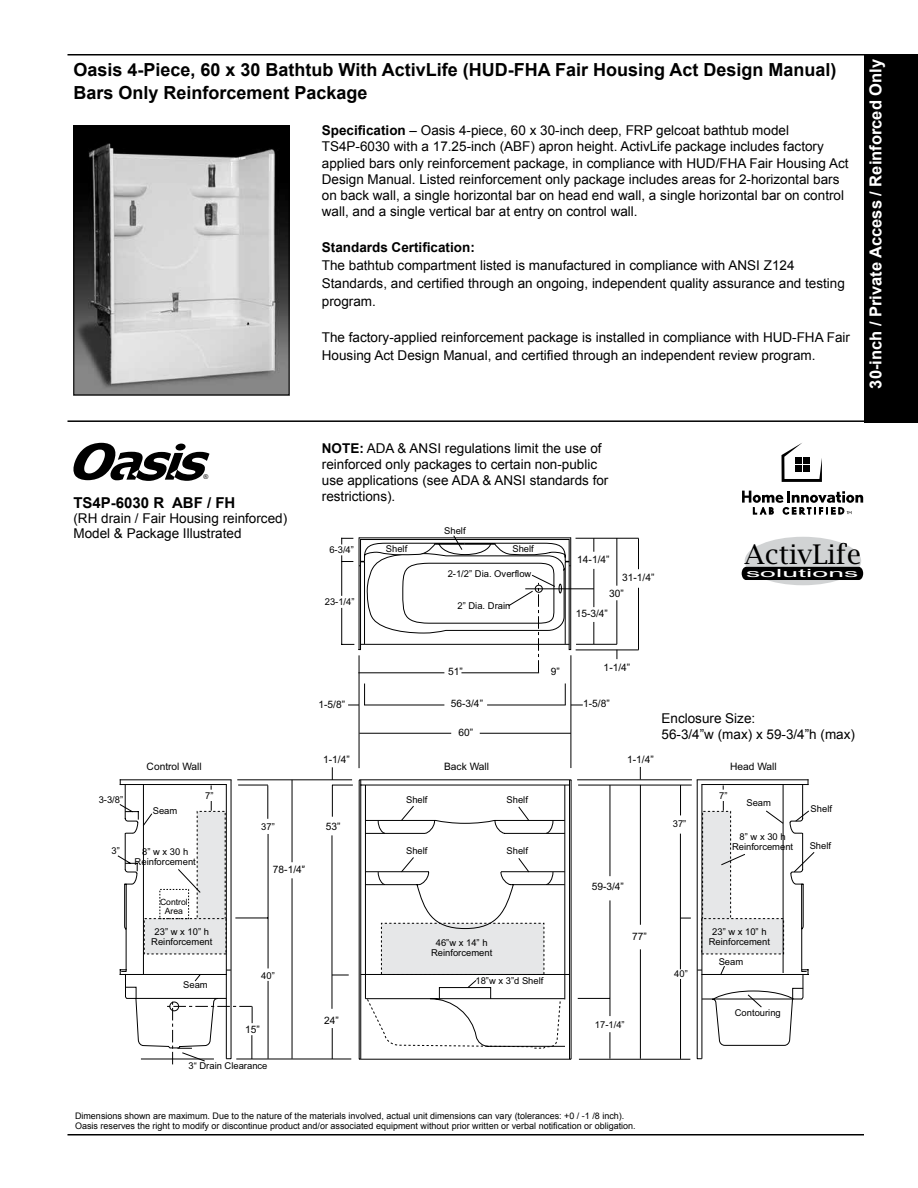
<style>
.page{position:relative;width:918px;height:1188px;background:#fff}
.page>*{position:absolute;margin:0;border:0;box-sizing:border-box;transform-origin:0 0}
.t1{font:27.15px "Lucida Bright";color:#000}
.t2{font:700 18px/22.5px "Arial";color:#000}
.t3{font:700 16.5px "Arial";color:#fff}
.t4{font:700 15px "Arial";color:#000}
.t5{font:13.5px/16.2px "Arial";color:#000}
.t6{font:700 13.5px "Arial";color:#000}
.t7{font:11.25px "Arial Narrow";color:#fff;scale:3.08 1}
.t8{font:10.2px "Arial";color:#000}
.t9{font:9.45px/9.4px "Arial";color:#000;text-align:center}
.t10{font:9px/10.8px "Arial";color:#000}
.t11{font:8.7px/8.7px "Arial";color:#000;text-align:center}
.t12{font:6.6px "Arial";color:#000}
.s1{font-weight:700}
</style>
<div class="page">
<img style="left:75px;top:127px;width:212px;height:266px">
<div style="left:73px;top:125px;width:216px;height:270px;border:1px solid #000"></div>
<div style="left:864px;top:54px;width:54px;height:369px;background:#000"></div>
<svg style="left:117px;top:535px;width:746px;height:529px"></svg>
<hr style="left:68px;top:1134px;width:796px;height:2px;background:#000">
<hr style="left:68px;top:54px;width:796px;height:2px;background:#000">
<svg style="left:73px;top:443px;width:137px;height:38px"></svg>
<hr style="left:68px;top:420px;width:796px;height:2px;background:#000">
<svg style="left:781px;top:443px;width:41px;height:39px"></svg>
<div style="left:795px;top:457px;width:7px;height:7px;background:#000"></div>
<div style="left:803px;top:457px;width:6px;height:7px;background:#000"></div>
<div style="left:795px;top:465px;width:7px;height:7px;background:#000"></div>
<div style="left:803px;top:465px;width:6px;height:7px;background:#000"></div>
<svg style="left:742px;top:491px;width:121px;height:23px"></svg>
<h2 class="t2" style="left:74px;top:60px;width:764px">Oasis 4-Piece, 60 x 30 Bathtub With ActivLife (HUD-FHA Fair Housing Act Design Manual)<br>Bars Only Reinforcement Package</h2>
<p class="t5" style="left:322px;top:122px;width:528px"><span class="s1">Specification</span> – Oasis 4-piece, 60 x 30-inch deep, FRP gelcoat bathtub model TS4P-6030 with a 17.25-inch (ABF) apron height. ActivLife package includes factory applied bars only reinforcement package, in compliance with HUD/FHA Fair Housing Act Design Manual. Listed reinforcement only package includes areas for 2-horizontal bars on back wall, a single horizontal bar on head end wall, a single horizontal bar on control wall, and a single vertical bar at entry on control wall.</p>
<p class="t6" style="left:322px;top:238px;width:155px">Standards Certification:</p>
<p class="t5" style="left:322px;top:256px;width:525px;line-height:18px">The bathtub compartment listed is manufactured in compliance with ANSI Z124<br>Standards, and certified through an ongoing, independent quality assurance and testing program.</p>
<p class="t5" style="left:322px;top:328px;width:530px;line-height:18px">The factory-applied reinforcement package is installed in compliance with HUD-FHA Fair<br>Housing Act Design Manual, and certified through an independent review program.</p>
<p class="t3" style="left:865px;top:389px;width:331px;rotate:-90deg">30-inch / Private Access / Reinforced Only</p>
<p class="t12" style="left:204px;top:472px;width:6px">®</p>
<p class="t4" style="left:73px;top:493px;width:163px">TS4P-6030 R ABF / FH</p>
<p class="t5" style="left:73px;top:511px;width:215px;line-height:15px">(RH drain / Fair Housing reinforced)<br>Model &amp; Package Illustrated</p>
<p class="t5" style="left:322px;top:440px;width:288px"><span class="s1">NOTE:</span> ADA &amp; ANSI regulations limit the use of reinforced only packages to certain non-public use applications (see ADA &amp; ANSI standards for restrictions).</p>
<p class="t9" style="left:329px;top:545px;width:26px">6-3/4”</p>
<p class="t9" style="left:325px;top:597px;width:31px">23-1/4”</p>
<p class="t8" style="left:318px;top:698px;width:28px">1-5/8”</p>
<p class="t9" style="left:444px;top:526px;width:23px">Shelf</p>
<p class="t9" style="left:386px;top:544px;width:23px">Shelf</p>
<p class="t9" style="left:512px;top:544px;width:23px">Shelf</p>
<p class="t9" style="left:448px;top:569px;width:85px">2-1/2” Dia. Overflow</p>
<p class="t9" style="left:458px;top:601px;width:54px">2” Dia. Drain</p>
<p class="t8" style="left:577px;top:553px;width:34px">14-1/4”</p>
<p class="t8" style="left:622px;top:571px;width:34px">31-1/4”</p>
<p class="t8" style="left:609px;top:586px;width:16px">30”</p>
<p class="t8" style="left:576px;top:607px;width:34px">15-3/4”</p>
<h1 class="t1" style="left:745px;top:539px;width:118px">ActivLife</h1>
<p class="t7" style="left:746px;top:567px;width:38px">solutions</p>
<p class="t8" style="left:448px;top:664px;width:16px">51”</p>
<p class="t8" style="left:451px;top:697px;width:34px">56-3/4”</p>
<p class="t8" style="left:459px;top:726px;width:16px">60”</p>
<p class="t8" style="left:551px;top:664px;width:11px">9”</p>
<p class="t8" style="left:604px;top:660px;width:28px">1-1/4”</p>
<p class="t8" style="left:583px;top:697px;width:28px">1-5/8”</p>
<p class="t5" style="left:662px;top:710px;width:195px">Enclosure Size:<br>56-3/4”w (max) x 59-3/4”h (max)</p>
<p class="t9" style="left:99px;top:795px;width:26px">3-3/8”</p>
<p class="t9" style="left:112px;top:846px;width:10px">3”</p>
<p class="t8" style="left:323px;top:752px;width:28px">1-1/4”</p>
<p class="t8" style="left:627px;top:753px;width:28px">1-1/4”</p>
<p class="t8" style="left:147px;top:759px;width:57px">Control Wall</p>
<p class="t8" style="left:730px;top:759px;width:48px">Head Wall</p>
<p class="t8" style="left:444px;top:759px;width:46px">Back Wall</p>
<p class="t9" style="left:153px;top:806px;width:26px">Seam</p>
<p class="t9" style="left:205px;top:791px;width:10px">7”</p>
<p class="t9" style="left:135px;top:847px;width:63px">8” w x 30 h<br>Reinforcement</p>
<p class="t11" style="left:160px;top:898px;width:29px">Control<br>Area</p>
<p class="t9" style="left:151px;top:927px;width:63px">23” w x 10” h<br>Reinforcement</p>
<p class="t9" style="left:183px;top:980px;width:26px">Seam</p>
<p class="t9" style="left:261px;top:822px;width:15px">37”</p>
<p class="t8" style="left:273px;top:863px;width:34px">78-1/4”</p>
<p class="t9" style="left:261px;top:971px;width:15px">40”</p>
<p class="t8" style="left:245px;top:1023px;width:16px">15”</p>
<p class="t9" style="left:189px;top:1061px;width:81px">3“ Drain Clearance</p>
<p class="t8" style="left:326px;top:819px;width:16px">53”</p>
<p class="t8" style="left:324px;top:1014px;width:16px">24”</p>
<p class="t9" style="left:406px;top:795px;width:23px">Shelf</p>
<p class="t9" style="left:507px;top:795px;width:23px">Shelf</p>
<p class="t9" style="left:406px;top:846px;width:23px">Shelf</p>
<p class="t9" style="left:507px;top:846px;width:23px">Shelf</p>
<p class="t9" style="left:431px;top:938px;width:63px;line-height:10.2px">46”w x 14” h<br>Reinforcement</p>
<p class="t9" style="left:475px;top:976px;width:70px">18”w x 3”d Shelf</p>
<p class="t8" style="left:592px;top:879px;width:34px">59-3/4”</p>
<p class="t8" style="left:632px;top:929px;width:16px">77”</p>
<p class="t9" style="left:595px;top:1020px;width:31px">17-1/4”</p>
<p class="t9" style="left:673px;top:819px;width:15px">37”</p>
<p class="t9" style="left:719px;top:791px;width:10px">7”</p>
<p class="t9" style="left:746px;top:798px;width:26px">Seam</p>
<p class="t9" style="left:732px;top:832px;width:63px">8” w x 30 h<br>Reinforcement</p>
<p class="t9" style="left:674px;top:969px;width:15px">40”</p>
<p class="t9" style="left:709px;top:927px;width:63px">23” w x 10” h<br>Reinforcement</p>
<p class="t9" style="left:719px;top:957px;width:26px">Seam</p>
<p class="t9" style="left:735px;top:1008px;width:48px">Contouring</p>
<p class="t9" style="left:811px;top:804px;width:23px">Shelf</p>
<p class="t9" style="left:810px;top:841px;width:23px">Shelf</p>
<p class="t10" style="left:75px;top:1110px;width:562px">Dimensions shown are maximum. Due to the nature of the materials involved, actual unit dimensions can vary (tolerances: +0 / -1 /8 inch).<br>Oasis reserves the right to modify or discontinue product and/or associated equipment without prior written or verbal notification or obligation.</p>
</div>
